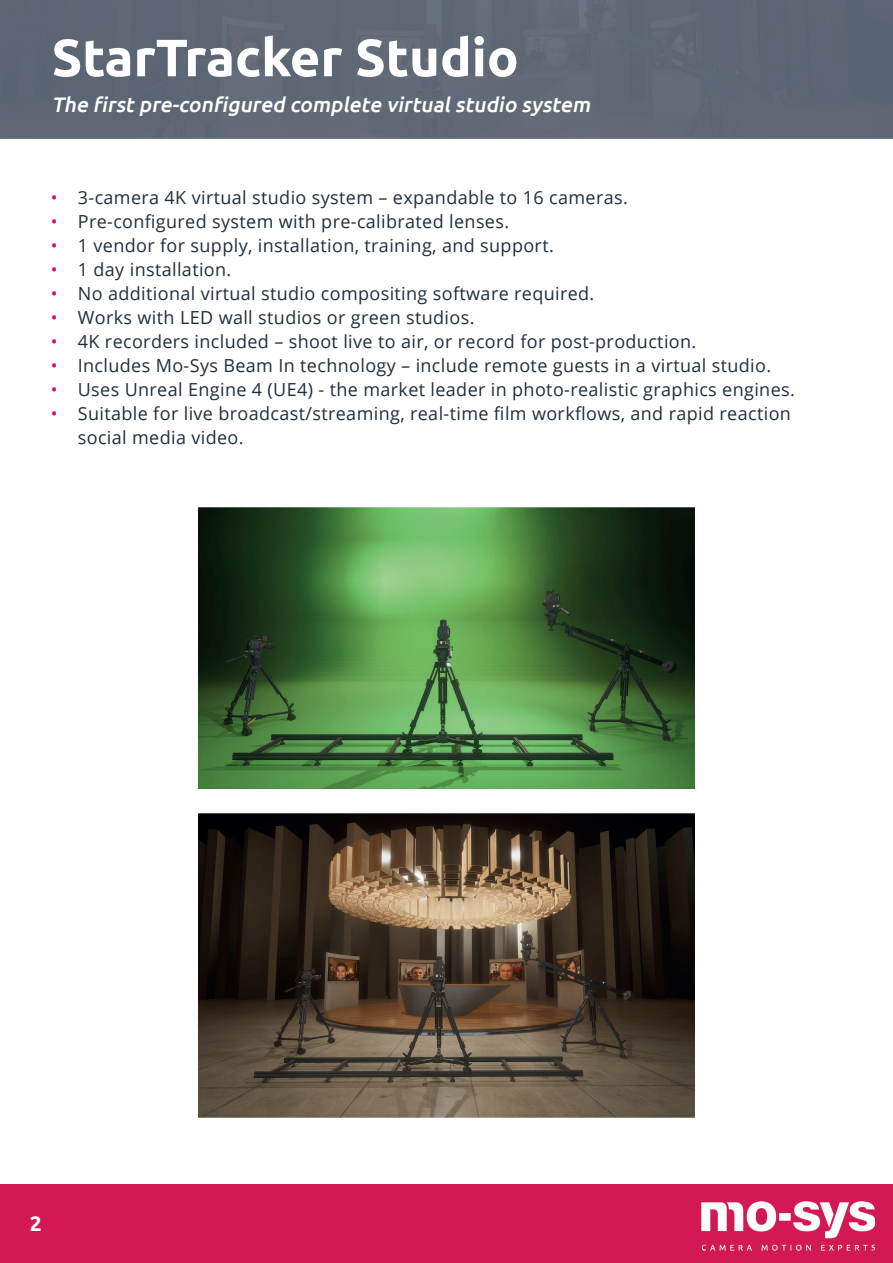
<style>
.page{position:relative;width:893px;height:1263px;background:#fff}
.page>*{position:absolute;margin:0;border:0;box-sizing:border-box;transform-origin:0 0}
.t1{font:700 52.5px "Ubuntu";color:#fff}
.t2{font:italic 500 21px "Ubuntu";color:#fff}
.t3{font:700 21px "Ubuntu";color:#fff}
.t4{font:18px "Open Sans";letter-spacing:.02em;color:#212e3d}
.s1{color:#d31954}
</style>
<div class="page">
<div style="left:0;top:1184px;width:893px;height:79px;background:#d31954"></div>
<img style="left:702px;top:1202px;width:173px;height:48px">
<img style="left:199px;top:814px;width:495px;height:303px">
<img style="left:199px;top:508px;width:495px;height:281px">
<hr style="left:0;top:137px;width:893px;height:1px;background:#6d7888">
<div style="left:0;top:0;width:893px;height:137px;background:#5e6774"></div>
<h1 class="t1" style="left:52px;top:27px;width:468px">StarTracker Studio</h1>
<p class="t2" style="left:52px;top:91px;width:544px">The first pre-configured complete virtualstudio system</p>
<p class="t4" style="left:51px;top:190px;width:579px"><span class="s1">ï</span> 3-camera 4K virtual studio system – expandable to 16 cameras.</p>
<p class="t4" style="left:51px;top:209px;width:460px"><span class="s1">ï</span> Pre-configured system with pre-calibrated lenses.</p>
<p class="t4" style="left:51px;top:233px;width:504px"><span class="s1">ï</span> 1 vendor for supply, installation, training, and support.</p>
<p class="t4" style="left:51px;top:262px;width:182px"><span class="s1">ï</span> 1 day installation.</p>
<p class="t4" style="left:51px;top:281px;width:545px"><span class="s1">ï</span> No additional virtual studio compositing software required.</p>
<p class="t4" style="left:51px;top:305px;width:425px"><span class="s1">ï</span> Works with LED wall studios or green studios.</p>
<p class="t4" style="left:51px;top:329px;width:647px"><span class="s1">ï</span> 4K recorders included – shoot live to air, or record for post-production.</p>
<p class="t4" style="left:51px;top:353px;width:722px"><span class="s1">ï</span> Includes Mo-Sys Beam In technology – include remote guests in a virtual studio.</p>
<p class="t4" style="left:51px;top:377px;width:745px"><span class="s1">ï</span> Uses Unreal Engine 4 (UE4) - the market leader in photo-realistic graphics engines.</p>
<p class="t4" style="left:51px;top:401px;width:742px"><span class="s1">ï</span> Suitable for live broadcast/streaming, real-time film workflows, and rapid reaction</p>
<p class="t4" style="left:78px;top:430px;width:167px">social media video.</p>
<p class="t3" style="left:30px;top:1212px;width:13px">2</p>
</div>
